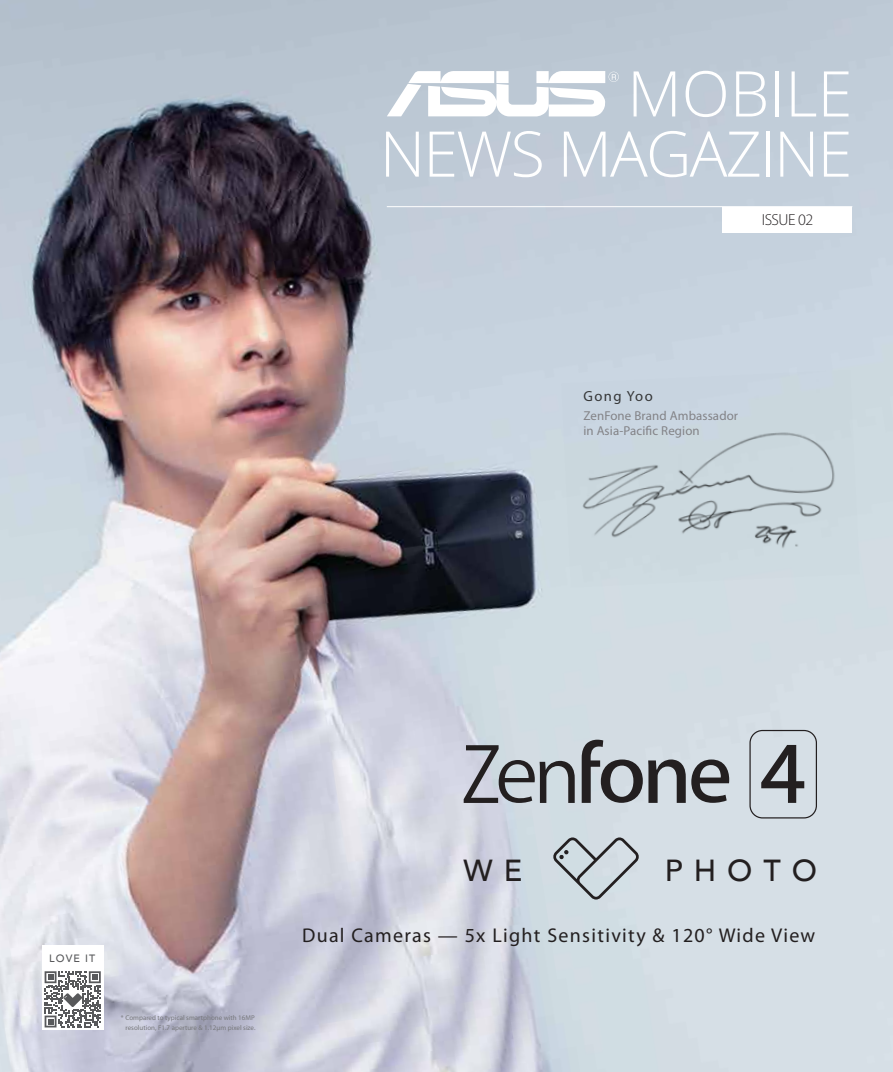
<style>
.page{position:relative;width:893px;height:1072px;background:#fff}
.page>*{position:absolute;margin:0;border:0;box-sizing:border-box;transform-origin:0 0}
.t1{font:300 63px/60.2px "Open Sans";letter-spacing:-.03em;color:#fff;text-align:right}
.t2{font:500 30.45px "Avenir";letter-spacing:.36em;color:#231f20}
.t3{font:19.95px "Myriad Pro";letter-spacing:.065em;color:#231f20}
.t4{font:300 16.05px "Myriad Pro";letter-spacing:-.03em;color:#231f20}
.t5{font:14.7px "Myriad Pro";letter-spacing:.1em;color:#353637}
.t6{font:12.9px/15.5px "Myriad Pro";letter-spacing:.01em;color:#838387}
.t7{font:500 10.65px "Avenir";letter-spacing:.1em;color:#58595b}
.t8{font:6.9px/9.8px "Myriad Pro";letter-spacing:.005em;color:#77787b;text-align:right}
</style>
<div class="page">
<img style="left:0;top:0;width:893px;height:1071px">
<svg style="left:387px;top:71px;width:232px;height:45px"></svg>
<hr style="left:387px;top:206px;width:465px;height:1px;background:#fff">
<div style="left:722px;top:207px;width:130px;height:25px;background:#fff"></div>
<svg style="left:582px;top:739px;width:147px;height:64px;background:#979ca1"></svg>
<svg style="left:464px;top:745px;width:111px;height:58px;background:#9da2a9"></svg>
<svg style="left:749px;top:730px;width:68px;height:88px;background:#aeb4ba"></svg>
<svg style="left:553px;top:837px;width:86px;height:62px;background:#b9c2c8"></svg>
<img style="left:561px;top:370px;width:299px;height:217px">
<svg style="left:42px;top:969px;width:61px;height:60px"></svg>
<svg style="left:45px;top:971px;width:56px;height:56px"></svg>
<div style="left:42px;top:945px;width:61px;height:24px;background:#fff"></div>
<h1 class="t1" style="left:380px;top:62px;width:474px">MOBILE<br>NEWS MAGAZINE</h1>
<h3 class="t4" style="left:762px;top:210px;width:53px">ISSUE 02</h3>
<h3 class="t5" style="left:583px;top:388px;width:71px">Gong Yoo</h3>
<h3 class="t6" style="left:583px;top:408px;width:156px">ZenFone Brand Ambassador in Asia-Pacific Region</h3>
<h3 class="t7" style="left:49px;top:949px;width:47px">LOVE IT</h3>
<p class="t8" style="left:121px;top:1012px;width:136px">* Compared to typical smartphone with 16MP resolution, F1.7 aperture &amp; 1.12µm pixel size.</p>
<h2 class="t2" style="left:463px;top:844px;width:60px">W E</h2>
<h2 class="t2" style="left:665px;top:844px;width:154px">PHOTO</h2>
<h3 class="t3" style="left:302px;top:924px;width:515px">Dual Cameras — 5x Light Sensitivity &amp; 120° Wide View</h3>
</div>
